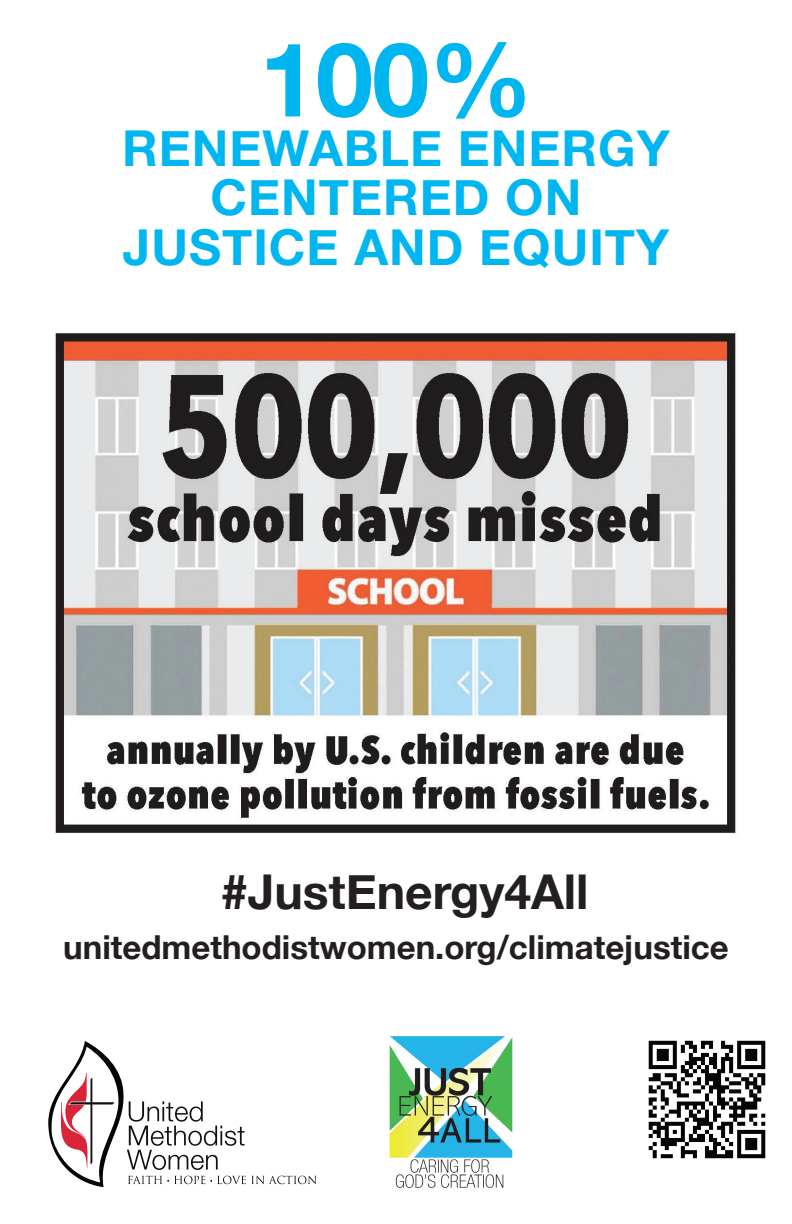
<style>
.page{position:relative;width:792px;height:1224px;background:#fff}
.page>*{position:absolute;margin:0;border:0;box-sizing:border-box;transform-origin:0 0}
.t1{font:700 103px "Helvetica Neue";color:#00b6f0}
.t2{font:700 49.5px/49.5px "Helvetica Neue";letter-spacing:.02em;color:#00b6f0;text-align:center}
.t3{font:700 48px "Helvetica Neue";color:#231f20}
.t4{font:700 33px "Helvetica Neue";color:#231f20}
</style>
<div class="page">
<svg style="left:48px;top:1041px;width:269px;height:146px"></svg>
<img style="left:648px;top:1040px;width:118px;height:119px">
<img style="left:389px;top:1036px;width:124px;height:152px">
<img style="left:55px;top:333px;width:682px;height:500px">
<h1 class="t1" style="left:260px;top:-1px;width:274px">100%</h1>
<p class="t2" style="left:122px;top:125px;width:549px">RENEWABLE ENERGY</p>
<p class="t2" style="left:123px;top:174px;width:548px">CENTERED ON<br>JUSTICE AND EQUITY</p>
<p class="t3" style="left:221px;top:854px;width:369px">#JustEnergy4All</p>
<p class="t4" style="left:63px;top:922px;width:667px">unitedmethodistwomen.org/climatejustice</p>
</div>
